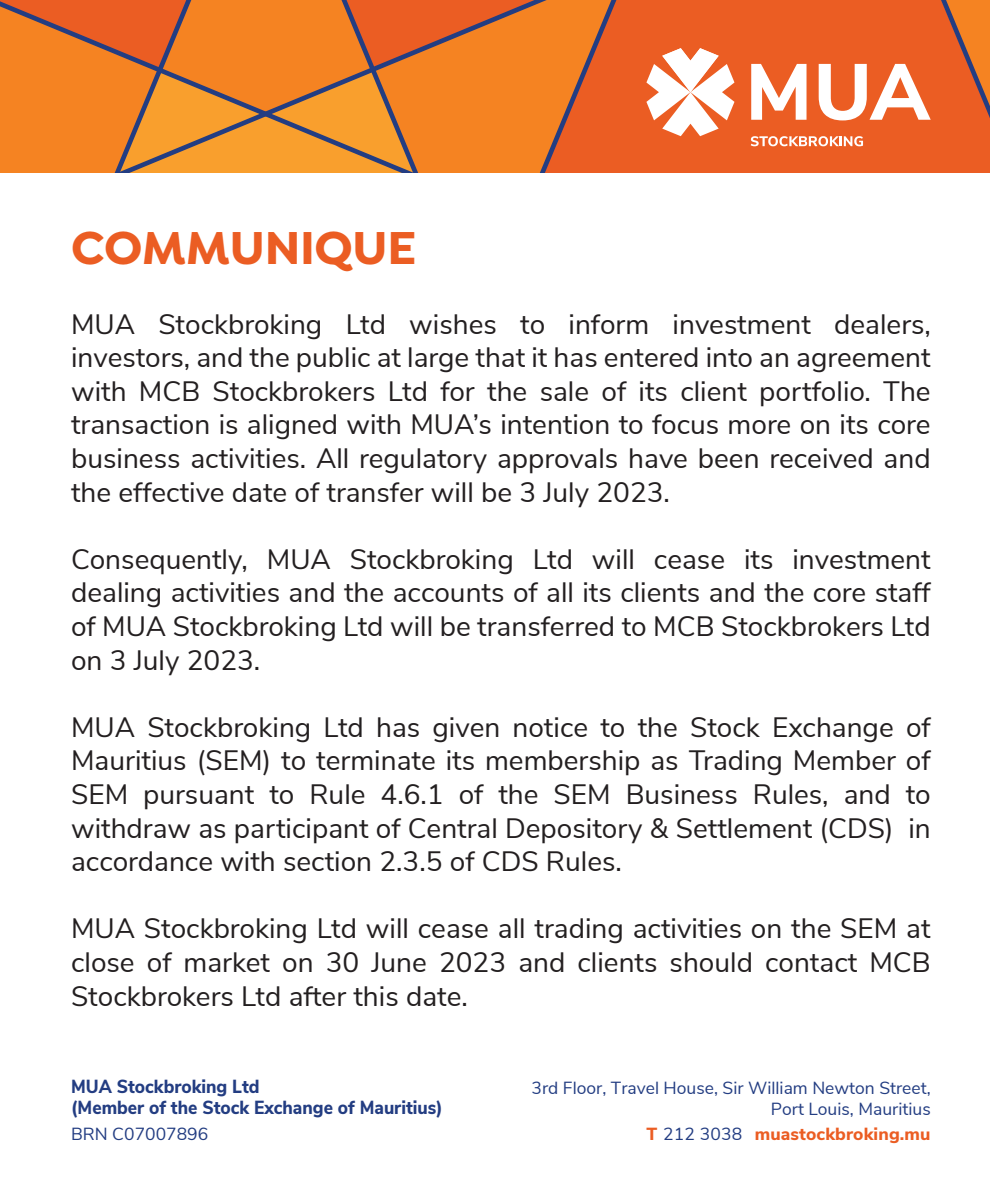
<style>
.page{position:relative;width:990px;height:1200px;background:#fff}
.page>*{position:absolute;margin:0;border:0;box-sizing:border-box;transform-origin:0 0}
.t1{font:700 49.35px "Isidora";letter-spacing:-.005em;color:#eb5d23}
.t2{font:28px/33.6px "Nunito Sans";color:#231f20;text-align:justify}
.t3{font:800 18.9px/21px "Nunito Sans";color:#233d82;scale:.93 1}
.t4{font:17.5px/21px "Nunito Sans";color:#233d82;text-align:right}
.t5{font:800 17.5px "Nunito Sans";letter-spacing:.01em;color:#eb5d23}
.s1{font-weight:400;color:#233d82}
</style>
<div class="page">
<svg style="left:0;top:0;width:263px;height:173px;background:#e77f2a"></svg>
<svg style="left:263px;top:0;width:361px;height:173px;background:#e67a29"></svg>
<div style="left:624px;top:0;width:127px;height:173px;background:#eb5d23"></div>
<svg style="left:646px;top:48px;width:88px;height:88px"></svg>
<svg style="left:751px;top:0;width:239px;height:173px;background:#eb7340"></svg>
<h1 class="t1" style="left:71px;top:217px;width:347px">COMMUNIQUE</h1>
<p class="t2" style="left:71px;top:305px;width:861px">MUA Stockbroking Ltd wishes to inform investment dealers, investors, and the public at large that it has entered into an agreement with MCB Stockbrokers Ltd for the sale of its client portfolio. The transaction is aligned with MUA’s intention to focus more on its core business activities. All regulatory approvals have been received and the effective date of transfer will be 3 July 2023.</p>
<p class="t2" style="left:71px;top:540px;width:861px">Consequently, MUA Stockbroking Ltd will cease its investment dealing activities and the accounts of all its clients and the core staff of MUA Stockbroking Ltd will be transferred to MCB Stockbrokers Ltd on 3 July 2023.</p>
<p class="t2" style="left:71px;top:708px;width:861px">MUA Stockbroking Ltd has given notice to the Stock Exchange of Mauritius (SEM) to terminate its membership as Trading Member of SEM pursuant to Rule 4.6.1 of the SEM Business Rules, and to withdraw as participant of Central Depository &amp; Settlement (CDS) in accordance with section 2.3.5 of CDS Rules.</p>
<p class="t2" style="left:71px;top:910px;width:861px">MUA Stockbroking Ltd will cease all trading activities on the SEM at close of market on 30 June 2023 and clients should contact MCB Stockbrokers Ltd after this date.</p>
<p class="t3" style="left:71px;top:1075px;width:401px">MUA Stockbroking Ltd<br>(Member of the Stock Exchange of Mauritius)</p>
<p class="t4" style="left:71px;top:1122px;width:139px">BRN C07007896</p>
<p class="t4" style="left:532px;top:1076px;width:401px">3rd Floor, Travel House, Sir William Newton Street,<br>Port Louis, Mauritius</p>
<p class="t5" style="left:647px;top:1121px;width:285px">T <span class="s1">212 3038</span> muastockbroking.mu</p>
</div>
